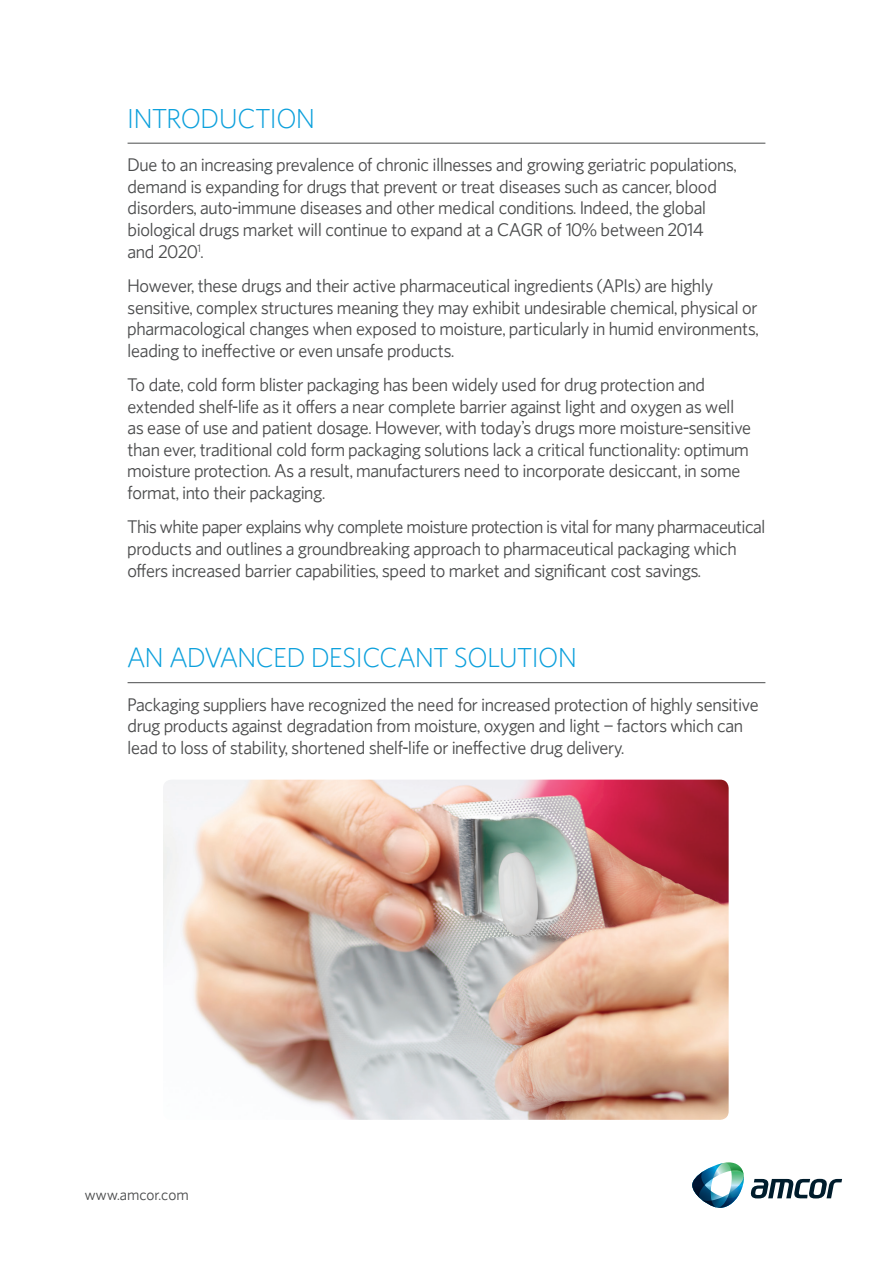
<style>
.page{position:relative;width:893px;height:1263px;background:#fff}
.page>*{position:absolute;margin:0;border:0;box-sizing:border-box;transform-origin:0 0}
.t1{font:300 27px "Amcor Pro";letter-spacing:-.03em;color:#0ca0dc}
.t2{font:18px/21.6px "Amcor Pro";letter-spacing:-.02em;color:#4b4c4d}
.t3{font:15px "Amcor Pro";color:#4b4c4d}
</style>
<div class="page">
<hr style="left:128px;top:143px;width:637px;height:1px;background:#4b4c4d">
<hr style="left:128px;top:682px;width:637px;height:1px;background:#4b4c4d">
<svg style="left:750px;top:1179px;width:92px;height:19px"></svg>
<svg style="left:692px;top:1162px;width:52px;height:46px"></svg>
<img style="left:163px;top:780px;width:566px;height:340px">
<h1 class="t1" style="left:128px;top:101px;width:190px">INTRODUCTION</h1>
<p class="t2" style="left:128px;top:153px;width:611px">Due to an increasing prevalence of chronic illnesses and growing geriatric populations, demand is expanding for drugs that prevent or treat diseases such as cancer, blood disorders, auto-immune diseases and other medical conditions. Indeed, the global biological drugs market will continue to expand at a CAGR of 10% between 2014<br>and 2020<sup>1</sup>.</p>
<p class="t2" style="left:128px;top:274px;width:633px">However, these drugs and their active pharmaceutical ingredients (APIs) are highly sensitive, complex structures meaning they may exhibit undesirable chemical, physical or pharmacological changes when exposed to moisture, particularly in humid environments, leading to ineffective or even unsafe products.</p>
<p class="t2" style="left:128px;top:373px;width:625px">To date, cold form blister packaging has been widely used for drug protection and extended shelf-life as it offers a near complete barrier against light and oxygen as well as ease of use and patient dosage. However, with today’s drugs more moisture-sensitive than ever, traditional cold form packaging solutions lack a critical functionality: optimum moisture protection. As a result, manufacturers need to incorporate desiccant, in some format, into their packaging.</p>
<p class="t2" style="left:128px;top:516px;width:639px">This white paper explains why complete moisture protection is vital for many pharmaceutical products and outlines a groundbreaking approach to pharmaceutical packaging which offers increased barrier capabilities, speed to market and significant cost savings.</p>
<h1 class="t1" style="left:128px;top:641px;width:451px">AN ADVANCED DESICCANT SOLUTION</h1>
<p class="t2" style="left:128px;top:693px;width:633px">Packaging suppliers have recognized the need for increased protection of highly sensitive drug products against degradation from moisture, oxygen and light – factors which can lead to loss of stability, shortened shelf-life or ineffective drug delivery.</p>
<p class="t3" style="left:85px;top:1185px;width:105px">www.amcor.com</p>
</div>
